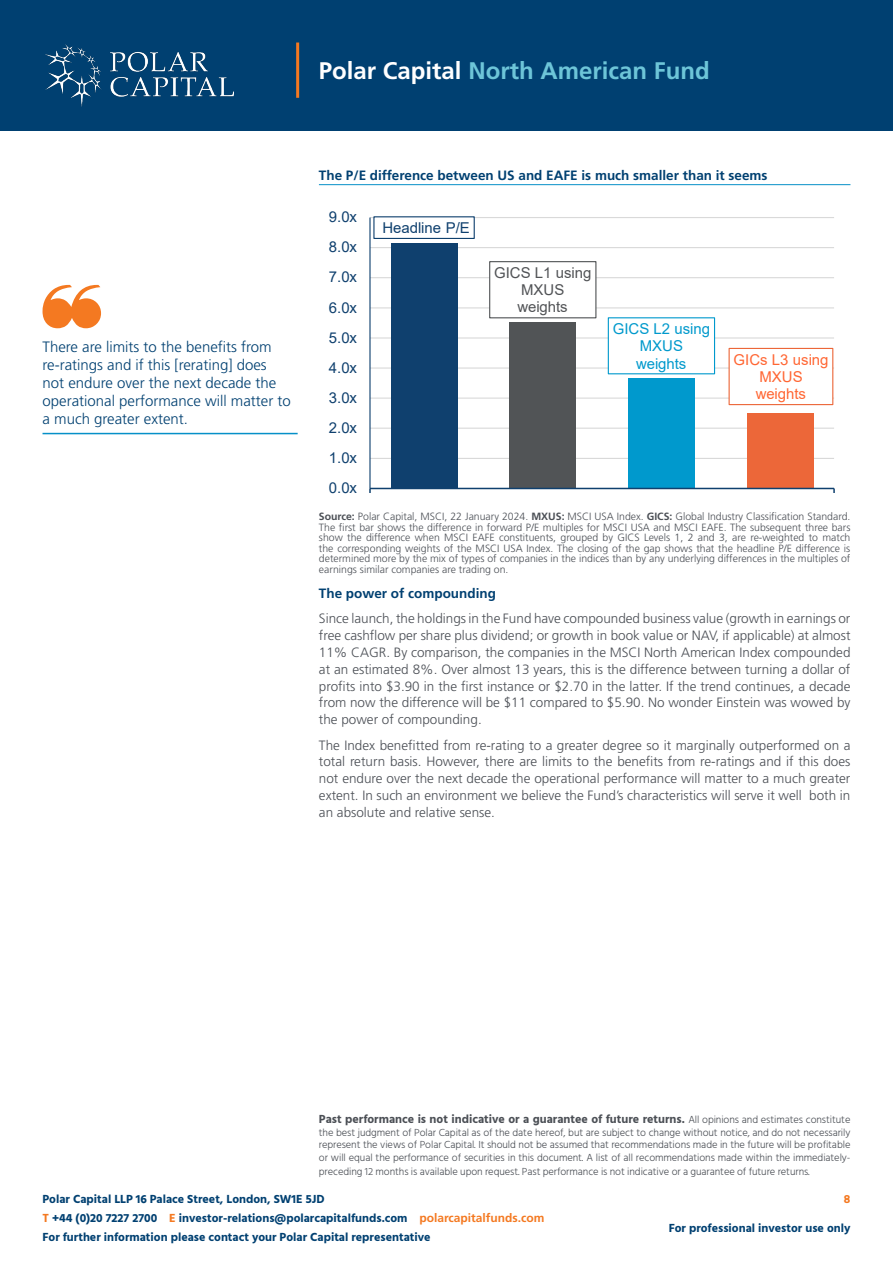
<style>
.page{position:relative;width:893px;height:1263px;background:#fff}
.page>*{position:absolute;margin:0;border:0;box-sizing:border-box;transform-origin:0 0}
.t1{font:700 24px "Frutiger LT Pro";color:#6dc5d8}
.Pull_Quotes{font:300 15px/18px "Frutiger LT Pro";color:#004071}
.t2{font:15px "Arial";color:#0f406e}
.t3{font:15px/17.2px "Arial";color:#515356;text-align:center}
.t4{font:15px/17.2px "Arial";color:#09c;text-align:center}
.t5{font:15px/17.2px "Arial";color:#f63;text-align:center}
.Body_Text{font:300 13.5px/16.8px "Frutiger LT Pro";color:#4b4f55;text-align:justify}
.Chart_Title{font:700 13.5px "Frutiger LT Pro";color:#004071}
.Body_Text-2{font:700 13.5px "Frutiger LT Pro";color:#004071}
.t6{font:700 12px/18.6px "Hind";color:#004071}
.t7{font:700 12px "Hind";color:#4b4f55}
.t8{font:700 12px "Hind";color:#f47921}
.Body_Text-3{font:300 10.5px/10.5px "Frutiger LT Pro";color:#4b4f55;text-align:justify}
.t9{font:300 10.5px/12.6px "Hind";letter-spacing:-.01em;color:#4b4f55;text-align:justify}
.s1{color:#fff}
.s2{font-weight:700}
.s3{font-weight:300;font-size:10.5px}
.s4{color:#f47921}
.s5{font-family:"Frutiger LT Pro";color:#f47921}
</style>
<div class="page">
<div style="left:0;top:0;width:893px;height:131px;background:#004071"></div>
<img style="left:45px;top:44px;width:189px;height:63px">
<hr style="left:296px;top:43px;width:3px;height:55px;background:#f47921">
<hr style="left:319px;top:184px;width:531px;height:1px;background:#0690c8">
<hr style="left:370px;top:458px;width:464px;height:1px;background:#d9d9d9">
<hr style="left:370px;top:428px;width:464px;height:1px;background:#d9d9d9">
<hr style="left:370px;top:398px;width:464px;height:1px;background:#d9d9d9">
<hr style="left:370px;top:367px;width:464px;height:2px;background:#d9d9d9">
<hr style="left:370px;top:337px;width:464px;height:2px;background:#d9d9d9">
<hr style="left:370px;top:307px;width:464px;height:1px;background:#d9d9d9">
<hr style="left:370px;top:277px;width:464px;height:1px;background:#d9d9d9">
<hr style="left:370px;top:247px;width:464px;height:1px;background:#d9d9d9">
<hr style="left:370px;top:217px;width:464px;height:1px;background:#d9d9d9">
<div style="left:391px;top:243px;width:66px;height:245px;background:#0f406e"></div>
<div style="left:509px;top:322px;width:67px;height:166px;background:#515456"></div>
<div style="left:628px;top:378px;width:67px;height:110px;background:#0099cd"></div>
<div style="left:747px;top:413px;width:66px;height:75px;background:#ec6739"></div>
<hr style="left:369px;top:218px;width:2px;height:270px;background:#0f406e">
<hr style="left:370px;top:488px;width:464px;height:1px;background:#0f406e">
<div style="left:373px;top:216px;width:102px;height:23px;background:#fff;border:1px solid #0f406e"></div>
<div style="left:489px;top:261px;width:107px;height:57px;background:#fff;border:1px solid #515456"></div>
<div style="left:608px;top:317px;width:107px;height:57px;background:#fff;border:1px solid #0099cd"></div>
<div style="left:729px;top:348px;width:104px;height:57px;background:#fff;border:1px solid #ec6739"></div>
<hr style="left:43px;top:433px;width:255px;height:1px;background:#0690c8">
<svg style="left:43px;top:285px;width:58px;height:43px"></svg>
<h1 class="t1" style="left:319px;top:57px;width:392px"><span class="s1">Polar Capital</span> North American Fund</h1>
<p class="Chart_Title" style="left:319px;top:167px;width:450px">The P/E difference between US and EAFE is much smaller than it seems</p>
<p class="Pull_Quotes" style="left:43px;top:338px;width:250px">There are limits to the benefits from re-ratings and if this [rerating] does not endure over the next decade the operational performance will matter to a much greater extent.</p>
<p class="t2" style="left:329px;top:207px;width:30px">9.0x</p>
<p class="t2" style="left:329px;top:237px;width:30px">8.0x</p>
<p class="t2" style="left:329px;top:267px;width:30px">7.0x</p>
<p class="t2" style="left:329px;top:297px;width:30px">6.0x</p>
<p class="t2" style="left:329px;top:327px;width:30px">5.0x</p>
<p class="t2" style="left:329px;top:357px;width:30px">4.0x</p>
<p class="t2" style="left:329px;top:387px;width:30px">3.0x</p>
<p class="t2" style="left:329px;top:417px;width:30px">2.0x</p>
<p class="t2" style="left:329px;top:447px;width:30px">1.0x</p>
<p class="t2" style="left:329px;top:477px;width:30px">0.0x</p>
<p class="t2" style="left:382px;top:217px;width:89px">Headline P/E</p>
<p class="t3" style="left:494px;top:264px;width:99px">GICS L1 using<br>MXUS<br>weights</p>
<p class="t4" style="left:613px;top:320px;width:99px">GICS L2 using<br>MXUS<br>weights</p>
<p class="t5" style="left:734px;top:351px;width:96px">GICs L3 using<br>MXUS weights</p>
<p class="Body_Text-3" style="left:319px;top:511px;width:533px"><span class="s2">Source:</span> Polar Capital, MSCI, 22 January 2024. <span class="s2">MXUS:</span> MSCI USA Index. <span class="s2">GICS:</span> Global Industry Classification Standard.<br>The first bar shows the difference in forward P/E multiples for MSCI USA and MSCI EAFE. The subsequent three bars show the difference when MSCI EAFE constituents, grouped by GICS Levels 1, 2 and 3, are re-weighted to match the corresponding weights of the MSCI USA Index. The closing of the gap shows that the headline P/E difference is determined more by the mix of types of companies in the indices than by any underlying differences in the multiples of earnings similar companies are trading on.</p>
<p class="Body_Text-2" style="left:319px;top:585px;width:179px">The power of compounding</p>
<p class="Body_Text" style="left:319px;top:610px;width:533px">Since launch, the holdings in the Fund have compounded business value (growth in earnings or free cashflow per share plus dividend; or growth in book value or NAV, if applicable) at almost 11% CAGR. By comparison, the companies in the MSCI North American Index compounded at an estimated 8%. Over almost 13 years, this is the difference between turning a dollar of profits into $3.90 in the first instance or $2.70 in the latter. If the trend continues, a decade from now the difference will be $11 compared to $5.90. No wonder Einstein was wowed by the power of compounding.</p>
<p class="Body_Text" style="left:319px;top:736px;width:533px">The Index benefitted from re-rating to a greater degree so it marginally outperformed on a total return basis. However, there are limits to the benefits from re-ratings and if this does not endure over the next decade the operational performance will matter to a much greater extent. In such an environment we believe the Fund’s characteristics will serve it well both in an absolute and relative sense.</p>
<p class="t7" style="left:319px;top:1112px;width:533px">Past performance is not indicative or a guarantee of future returns. <span class="s3">All opinions and estimates constitute</span></p>
<p class="t9" style="left:319px;top:1126px;width:533px">the best judgment of Polar Capital as of the date hereof, but are subject to change without notice, and do not necessarily represent the views of Polar Capital. It should not be assumed that recommendations made in the future will be profitable or will equal the performance of securities in this document. A list of all recommendations made within the immediately-</p>
<p class="t9" style="left:319px;top:1166px;width:492px">preceding 12 months is available upon request. Past performance is not indicative or a guarantee of future returns.</p>
<p class="t6" style="left:43px;top:1190px;width:503px">Polar Capital LLP 16 Palace Street, London, SW1E 5JD<br><span class="s4">T</span> +44 (0)20 7227 2700 <span class="s4">E</span> investor-relations@polarcapitalfunds.com <span class="s5">polarcapitalfunds.com<br></span>For further information please contact your Polar Capital representative</p>
<p class="t8" style="left:844px;top:1192px;width:8px">8</p>
<p class="t6" style="left:669px;top:1219px;width:183px">For professional investor use only</p>
</div>
